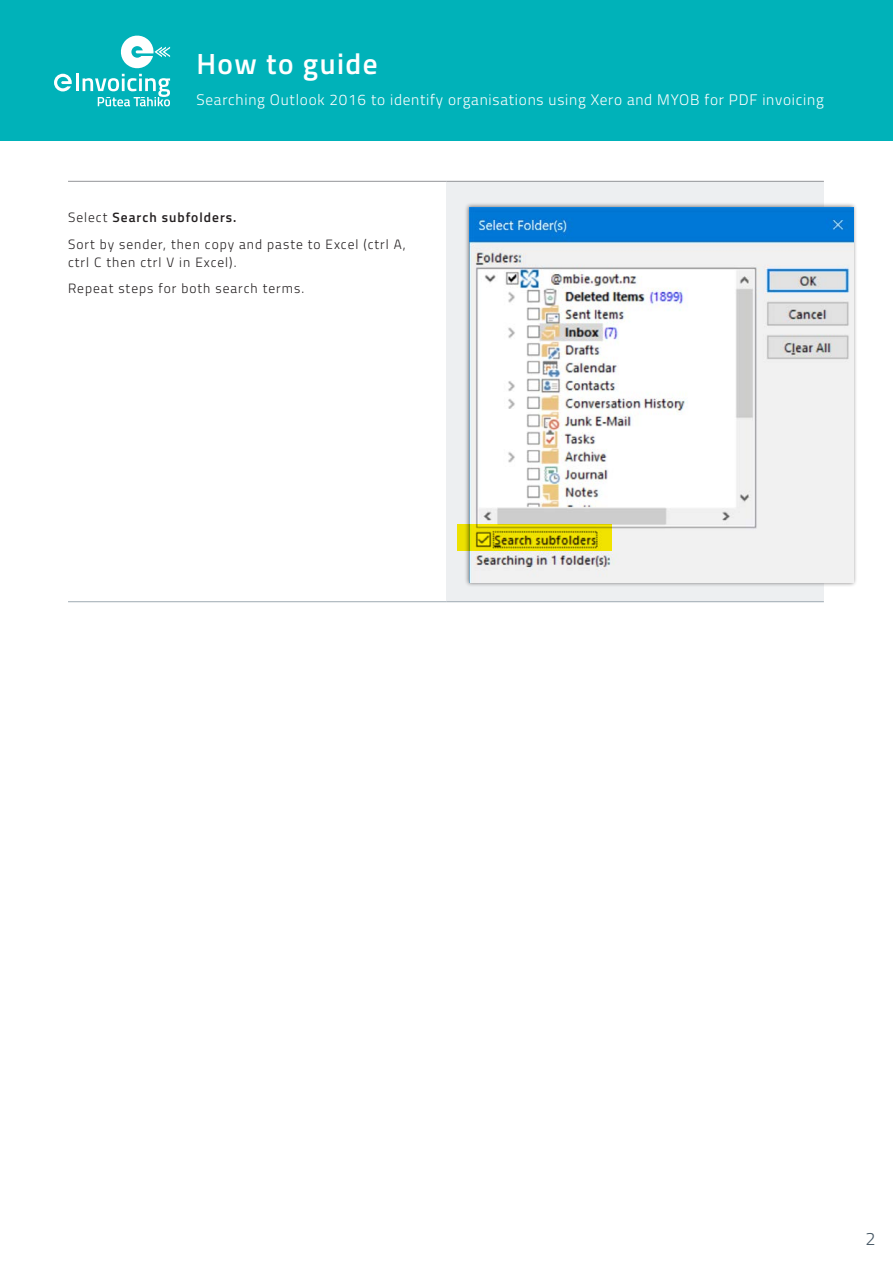
<style>
.page{position:relative;width:893px;height:1263px;background:#fff}
.page>*{position:absolute;margin:0;border:0;box-sizing:border-box;transform-origin:0 0}
.t1{font:600 29.25px "Titillium Web";letter-spacing:.05em;color:#fff}
.t2{font:300 18px "Titillium Web";color:#475865}
.t3{font:300 15.3px "Titillium Web";letter-spacing:.05em;color:#fff}
.B4B_Body_copy{font:300 13.5px/18px "Titillium Web";letter-spacing:.075em;color:#231f20}
.B4B_Body_copy-2{font:600 13.5px "Titillium Web";letter-spacing:.075em;color:#231f20}
.s1{font-weight:300}
</style>
<div class="page">
<div style="left:0;top:0;width:893px;height:141px;background:#00b2b9"></div>
<svg style="left:54px;top:74px;width:18px;height:17px"></svg>
<hr style="left:76px;top:74px;width:3px;height:17px;background:#fff">
<svg style="left:83px;top:35px;width:87px;height:71px"></svg>
<div style="left:446px;top:181px;width:378px;height:421px;background:#edeff1"></div>
<hr style="left:68px;top:181px;width:378px;height:1px;background:#939598">
<hr style="left:446px;top:181px;width:378px;height:1px;background:#939598">
<hr style="left:68px;top:601px;width:378px;height:1px;background:#9faab2">
<hr style="left:446px;top:601px;width:378px;height:1px;background:#9faab2">
<div style="left:464px;top:202px;width:393px;height:385px;background:#231f20;opacity:.6"></div>
<img style="left:469px;top:207px;width:384px;height:376px">
<svg style="left:458px;top:525px;width:154px;height:26px;background:#cec200"></svg>
<h1 class="t1" style="left:196px;top:42px;width:183px">How to guide</h1>
<p class="t3" style="left:196px;top:88px;width:629px">Searching Outlook 2016 to identify organisations using Xero and MYOB for PDF invoicing</p>
<p class="B4B_Body_copy-2" style="left:68px;top:207px;width:170px"><span class="s1">Select</span> Search subfolders.</p>
<p class="B4B_Body_copy" style="left:68px;top:234px;width:339px">Sort by sender, then copy and paste to Excel (ctrl A, ctrl C then ctrl V in Excel).</p>
<p class="B4B_Body_copy" style="left:68px;top:279px;width:238px">Repeat steps for both search terms.</p>
<h2 class="t2" style="left:865px;top:1225px;width:12px">2</h2>
</div>
